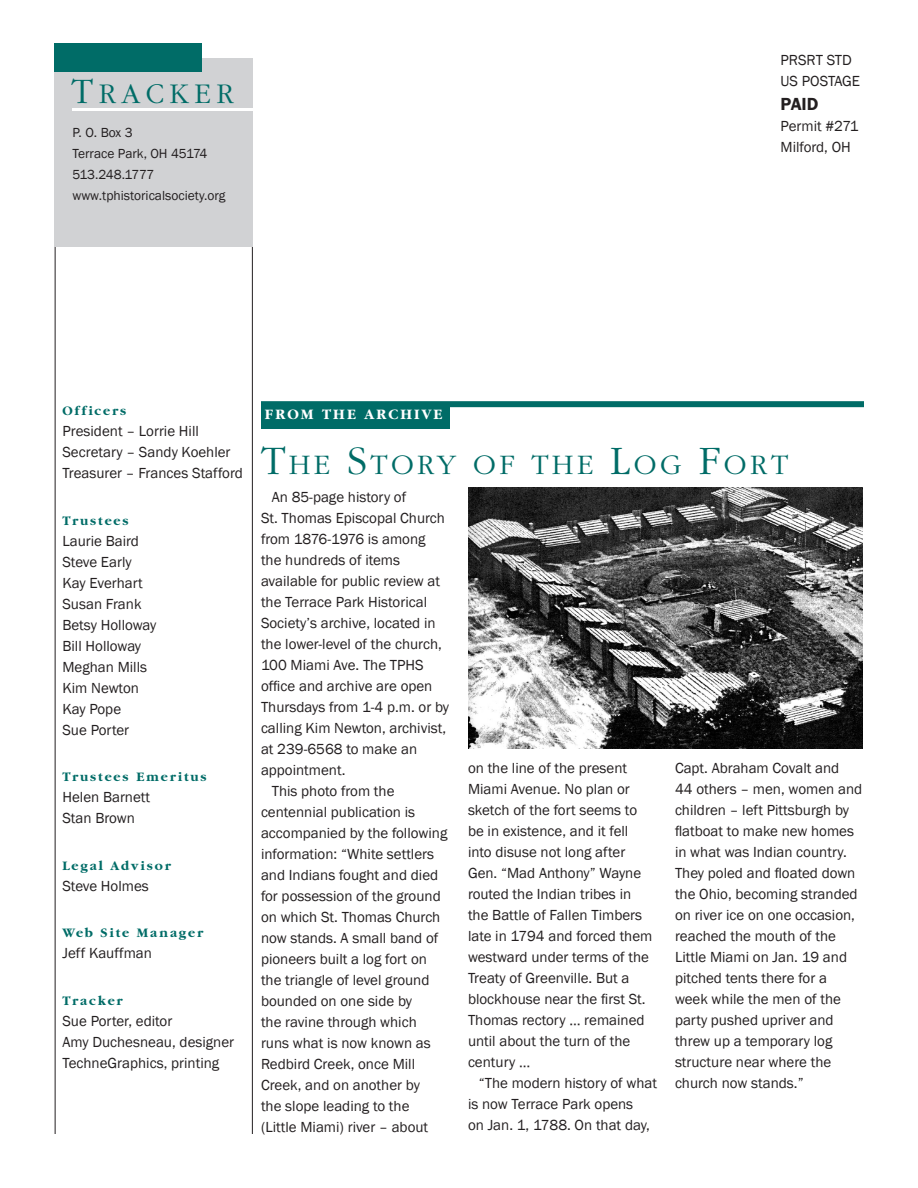
<style>
.page{position:relative;width:918px;height:1188px;background:#fff}
.page>*{position:absolute;margin:0;border:0;box-sizing:border-box;transform-origin:0 0}
.t1{font:300 29.7px "Garamond";letter-spacing:.18em;color:#006c67}
.t2{font:300 29.4px "Garamond";letter-spacing:.115em;color:#006c67}
.t3{font:600 18px "Franklin Gothic";color:#231f20}
.t4{font:15px/21px "Franklin Gothic";color:#231f20}
.t5{font:700 15px "Garamond";letter-spacing:.14em;color:#fff}
.t6{font:13.5px/21px "Franklin Gothic";color:#231f20}
.t7{font:700 13.5px "Garamond";letter-spacing:.14em;color:#006c67}
.s1{font-size:37.2px}
.s2{font-size:42px}
</style>
<div class="page">
<div style="left:261px;top:404px;width:189px;height:25px;background:#006c67"></div>
<hr style="left:252px;top:245px;width:1px;height:889px;background:#231f20">
<hr style="left:55px;top:245px;width:1px;height:889px;background:#231f20">
<div style="left:261px;top:401px;width:603px;height:6px;background:#006c67"></div>
<div style="left:54px;top:58px;width:199px;height:189px;background:#d1d2d4"></div>
<div style="left:54px;top:43px;width:147px;height:28px;background:#006c67"></div>
<hr style="left:72px;top:109px;width:189px;height:2px;background:#fff">
<img style="left:468px;top:487px;width:395px;height:262px">
<h1 class="t1" style="left:71px;top:82px;width:164px"><span class="s1">T</span>RACKER</h1>
<p class="t6" style="left:72px;top:122px;width:155px">P. O. Box 3<br>Terrace Park, OH 45174<br>513.248.1777 www.tphistoricalsociety.org</p>
<p class="t4" style="left:781px;top:49px;width:81px">PRSRT STD<br>US POSTAGE</p>
<p class="t3" style="left:781px;top:93px;width:39px">PAID</p>
<p class="t4" style="left:781px;top:115px;width:80px">Permit #271<br>Milford, OH</p>
<p class="t7" style="left:62px;top:406px;width:66px">Officers</p>
<p class="t4" style="left:62px;top:420px;width:182px">President – Lorrie Hill<br>Secretary – Sandy Koehler<br>Treasurer – Frances Stafford</p>
<p class="t7" style="left:62px;top:515px;width:68px">Trustees</p>
<p class="t4" style="left:62px;top:530px;width:95px">Laurie Baird<br>Steve Early<br>Kay Everhart<br>Susan Frank<br>Betsy Holloway<br>Bill Holloway<br>Meghan Mills<br>Kim Newton<br>Kay Pope<br>Sue Porter</p>
<p class="t7" style="left:62px;top:772px;width:146px">Trustees Emeritus</p>
<p class="t4" style="left:62px;top:786px;width:89px">Helen Barnett<br>Stan Brown</p>
<p class="t7" style="left:62px;top:860px;width:110px">Legal Advisor</p>
<p class="t4" style="left:62px;top:875px;width:88px">Steve Holmes</p>
<p class="t7" style="left:62px;top:928px;width:142px">Web Site Manager</p>
<p class="t4" style="left:62px;top:942px;width:91px">Jeff Kauffman</p>
<p class="t7" style="left:62px;top:995px;width:62px">Tracker</p>
<p class="t4" style="left:62px;top:1010px;width:173px">Sue Porter, editor<br>Amy Duchesneau, designer<br>TechneGraphics, printing</p>
<p class="t5" style="left:265px;top:408px;width:179px">FROM THE ARCHIVE</p>
<h2 class="t2" style="left:261px;top:453px;width:529px"><span class="s2">T</span>HE <span class="s2">S</span>TORY OF THE <span class="s2">L</span>OG <span class="s2">F</span>ORT</h2>
<p class="t4" style="left:272px;top:486px;width:136px">An 85-page history of</p>
<p class="t4" style="left:261px;top:507px;width:185px">St. Thomas Episcopal Church</p>
<p class="t4" style="left:261px;top:528px;width:166px">from 1876-1976 is among</p>
<p class="t4" style="left:261px;top:549px;width:141px">the hundreds of items</p>
<p class="t4" style="left:261px;top:570px;width:180px">available for public review at</p>
<p class="t4" style="left:261px;top:591px;width:168px">the Terrace Park Historical</p>
<p class="t4" style="left:261px;top:612px;width:176px">Society’s archive, located in</p>
<p class="t4" style="left:261px;top:633px;width:182px">the lower-level of the church,</p>
<p class="t4" style="left:261px;top:654px;width:164px">100 Miami Ave. The TPHS</p>
<p class="t4" style="left:261px;top:675px;width:173px">office and archive are open</p>
<p class="t4" style="left:261px;top:696px;width:190px">Thursdays from 1-4 p.m. or by</p>
<p class="t4" style="left:261px;top:717px;width:187px">calling Kim Newton, archivist,</p>
<p class="t4" style="left:261px;top:738px;width:158px">at 239-6568 to make an</p>
<p class="t4" style="left:261px;top:759px;width:86px">appointment.</p>
<p class="t4" style="left:272px;top:780px;width:124px">This photo from the</p>
<p class="t4" style="left:261px;top:801px;width:156px">centennial publication is</p>
<p class="t4" style="left:261px;top:822px;width:188px">accompanied by the following</p>
<p class="t4" style="left:261px;top:843px;width:175px">information: “White settlers</p>
<p class="t4" style="left:261px;top:864px;width:179px">and Indians fought and died</p>
<p class="t4" style="left:261px;top:885px;width:181px">for possession of the ground</p>
<p class="t4" style="left:261px;top:906px;width:181px">on which St. Thomas Church</p>
<p class="t4" style="left:261px;top:927px;width:179px">now stands. A small band of</p>
<p class="t4" style="left:261px;top:948px;width:167px">pioneers built a log fort on</p>
<p class="t4" style="left:261px;top:969px;width:170px">the triangle of level ground</p>
<p class="t4" style="left:261px;top:990px;width:153px">bounded on one side by</p>
<p class="t4" style="left:261px;top:1011px;width:157px">the ravine through which</p>
<p class="t4" style="left:261px;top:1032px;width:171px">runs what is now known as</p>
<p class="t4" style="left:261px;top:1053px;width:156px">Redbird Creek, once Mill</p>
<p class="t4" style="left:261px;top:1074px;width:160px">Creek, and on another by</p>
<p class="t4" style="left:261px;top:1095px;width:150px">the slope leading to the</p>
<p class="t4" style="left:261px;top:1116px;width:169px">(Little Miami) river – about</p>
<p class="t4" style="left:468px;top:758px;width:186px">on the line of the present<br>Miami Avenue. No plan or sketch of the fort seems to be in existence, and it fell into disuse not long after<br>Gen. “Mad Anthony” Wayne routed the Indian tribes in the Battle of Fallen Timbers late in 1794 and forced them westward under terms of the<br>Treaty of Greenville. But a blockhouse near the first St.<br>Thomas rectory … remained until about the turn of the century …</p>
<p class="t4" style="left:468px;top:1073px;width:191px;text-indent:11px">“The modern history of what is now Terrace Park opens<br>on Jan. 1, 1788. On that day,</p>
<p class="t4" style="left:675px;top:758px;width:189px">Capt. Abraham Covalt and<br>44 others – men, women and children – left Pittsburgh by flatboat to make new homes in what was Indian country.<br>They poled and floated down the Ohio, becoming stranded on river ice on one occasion, reached the mouth of the<br>Little Miami on Jan. 19 and pitched tents there for a week while the men of the party pushed upriver and threw up a temporary log structure near where the church now stands.”</p>
</div>
